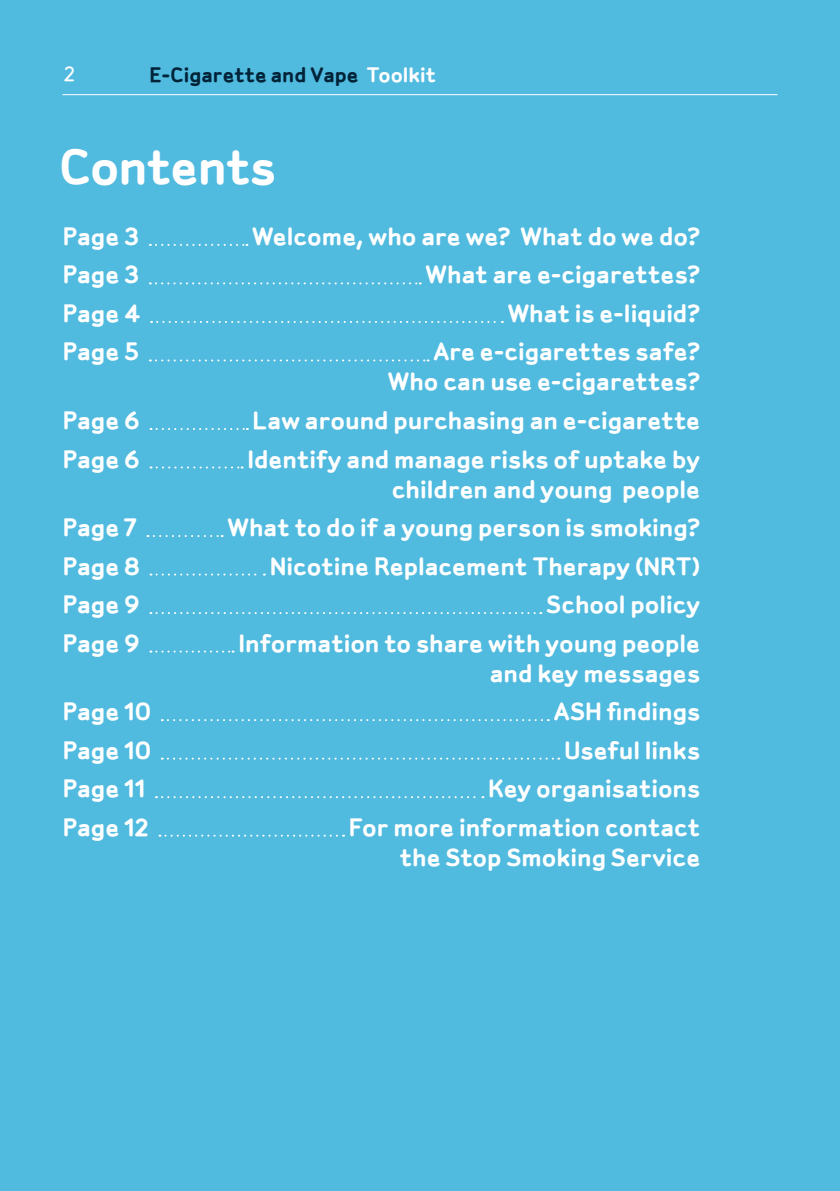
<style>
.page{position:relative;width:840px;height:1191px;background:#fff}
.page>*{position:absolute;margin:0;border:0;box-sizing:border-box;transform-origin:0 0}
.Heading_1{font:700 48px "Smokefree Sylvia";letter-spacing:-.02em;color:#fff}
.Body_Text{font:700 24px/30px "Smokefree Sylvia";color:#fff;text-align:right}
.t1{font:700 20px "Smokefree Sylvia";color:#002337}
.t2{font:500 20px "Smokefree Sylvia";color:#fff}
.s1{color:#fff}
</style>
<div class="page">
<div style="left:0;top:0;width:839px;height:1191px;background:#50badf"></div>
<hr style="left:62px;top:94px;width:715px;height:1px;background:#fff">
<svg style="left:150px;top:244px;width:97px;height:2px"></svg>
<svg style="left:150px;top:282px;width:270px;height:2px"></svg>
<svg style="left:151px;top:321px;width:351px;height:2px"></svg>
<svg style="left:150px;top:359px;width:278px;height:2px"></svg>
<svg style="left:150px;top:428px;width:98px;height:2px"></svg>
<svg style="left:150px;top:466px;width:92px;height:2px"></svg>
<svg style="left:154px;top:535px;width:68px;height:2px"></svg>
<svg style="left:150px;top:573px;width:115px;height:2px"></svg>
<svg style="left:150px;top:612px;width:391px;height:2px"></svg>
<svg style="left:150px;top:650px;width:83px;height:2px"></svg>
<svg style="left:162px;top:719px;width:386px;height:2px"></svg>
<svg style="left:162px;top:757px;width:397px;height:2px"></svg>
<svg style="left:156px;top:796px;width:327px;height:2px"></svg>
<svg style="left:159px;top:834px;width:185px;height:2px"></svg>
<p class="t2" style="left:64px;top:62px;width:13px">2</p>
<p class="t1" style="left:149px;top:62px;width:288px">E-Cigarette and Vape <span class="s1">Toolkit</span></p>
<p class="Heading_1" style="left:60px;top:136px;width:218px">Contents</p>
<p class="Body_Text" style="left:63px;top:221px;width:78px">Page 3</p>
<p class="Body_Text" style="left:252px;top:221px;width:449px">Welcome, who are we? What do we do?</p>
<p class="Body_Text" style="left:63px;top:260px;width:78px">Page 3</p>
<p class="Body_Text" style="left:425px;top:260px;width:276px">What are e-cigarettes?</p>
<p class="Body_Text" style="left:63px;top:298px;width:79px">Page 4</p>
<p class="Body_Text" style="left:507px;top:298px;width:194px">What is e-liquid?</p>
<p class="Body_Text" style="left:63px;top:337px;width:78px">Page 5</p>
<p class="Body_Text" style="left:387px;top:337px;width:314px">Are e-cigarettes safe?<br>Who can use e-cigarettes?</p>
<p class="Body_Text" style="left:63px;top:405px;width:78px">Page 6</p>
<p class="Body_Text" style="left:252px;top:405px;width:449px">Law around purchasing an e-cigarette</p>
<p class="Body_Text" style="left:63px;top:444px;width:78px">Page 6</p>
<p class="Body_Text" style="left:247px;top:444px;width:454px">Identify and manage risks of uptake by children and young people</p>
<p class="Body_Text" style="left:63px;top:512px;width:75px">Page 7</p>
<p class="Body_Text" style="left:227px;top:512px;width:474px">What to do if a young person is smoking?</p>
<p class="Body_Text" style="left:63px;top:551px;width:78px">Page 8</p>
<p class="Body_Text" style="left:269px;top:551px;width:432px">Nicotine Replacement Therapy (NRT)</p>
<p class="Body_Text" style="left:63px;top:589px;width:78px">Page 9</p>
<p class="Body_Text" style="left:546px;top:589px;width:156px">School policy</p>
<p class="Body_Text" style="left:63px;top:628px;width:78px">Page 9</p>
<p class="Body_Text" style="left:238px;top:628px;width:463px">Information to share with young people and key messages</p>
<p class="Body_Text" style="left:63px;top:696px;width:90px">Page 10</p>
<p class="Body_Text" style="left:553px;top:696px;width:148px">ASH findings</p>
<p class="Body_Text" style="left:63px;top:735px;width:90px">Page 10</p>
<p class="Body_Text" style="left:564px;top:735px;width:138px">Useful links</p>
<p class="Body_Text" style="left:63px;top:773px;width:84px">Page 11</p>
<p class="Body_Text" style="left:488px;top:773px;width:213px">Key organisations</p>
<p class="Body_Text" style="left:63px;top:812px;width:87px">Page 12</p>
<p class="Body_Text" style="left:348px;top:812px;width:353px">For more information contact the Stop Smoking Service</p>
</div>
